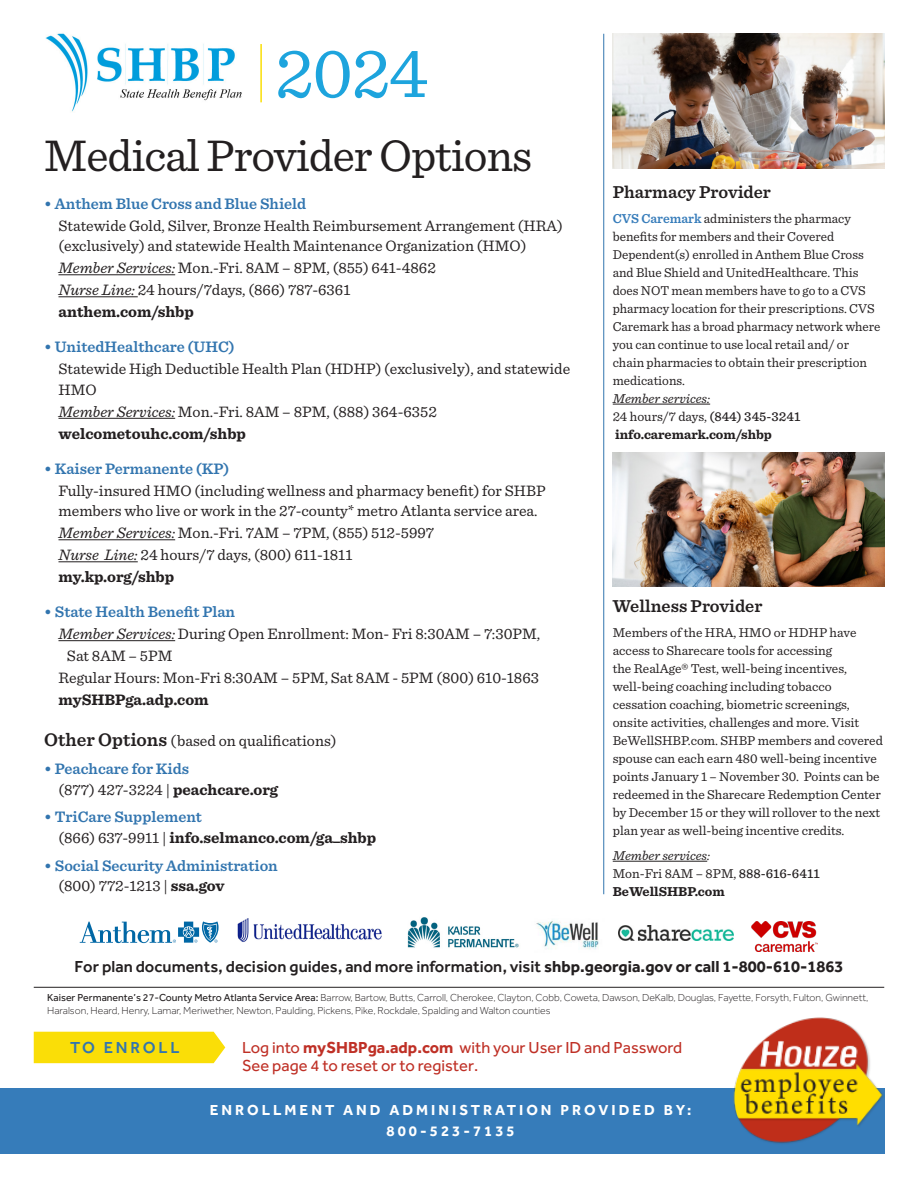
<style>
.page{position:relative;width:918px;height:1188px;background:#fff}
.page>*{position:absolute;margin:0;border:0;box-sizing:border-box;transform-origin:0 0}
.t1{font:72px "Sentinel";color:#1da4dd}
.t2{font:46.5px "Sentinel";letter-spacing:-.02em;color:#231f20}
.t3{font:600 18px "Sentinel";color:#231f20}
.t4{font:500 16.5px "Effra";color:#231f20}
.t5{font:16.5px "Effra";color:#bf3026}
.t6{font:500 16.5px "Effra";letter-spacing:.17em;color:#3275af}
.t7{font:15.9px/20.5px "Sentinel";color:#231f20}
.t8{font:600 15.9px "Sentinel";color:#3275af}
.t9{font:700 15.9px "Sentinel";color:#231f20}
.t10{font:700 15px "Effra";letter-spacing:.2em;color:#fff}
.t11{font:13.5px/18px "Sentinel";color:#231f20}
.t12{font:700 13.5px "Sentinel";color:#231f20}
.t13{font:italic 13.5px "Sentinel";color:#231f20}
.t14{font:300 10.5px/13.5px "Effra";color:#231f20}
.s1{font-style:italic}
.s2{font-weight:600;font-size:19.05px}
.s3{font-weight:700}
.s4{font-weight:400}
.s5{font-weight:600;color:#367cba}
.s6{font-weight:500}
</style>
<div class="page">
<img style="left:613px;top:34px;width:271px;height:134px">
<img style="left:613px;top:452px;width:271px;height:135px">
<hr style="left:59px;top:274px;width:116px;height:1px;background:#231f20">
<hr style="left:59px;top:296px;width:79px;height:1px;background:#231f20">
<hr style="left:59px;top:418px;width:116px;height:1px;background:#231f20">
<hr style="left:59px;top:539px;width:116px;height:1px;background:#231f20">
<hr style="left:59px;top:561px;width:79px;height:1px;background:#231f20">
<hr style="left:59px;top:640px;width:116px;height:1px;background:#231f20">
<hr style="left:34px;top:987px;width:850px;height:1px;background:#231f20">
<img style="left:237px;top:918px;width:145px;height:24px">
<img style="left:752px;top:922px;width:65px;height:30px">
<img style="left:407px;top:917px;width:112px;height:31px">
<svg style="left:80px;top:921px;width:139px;height:22px"></svg>
<img style="left:536px;top:920px;width:63px;height:30px">
<img style="left:619px;top:925px;width:115px;height:16px">
<img style="left:45px;top:33px;width:197px;height:79px">
<div style="left:34px;top:1032px;width:191px;height:31px;background:#fade07"></div>
<hr style="left:613px;top:404px;width:97px;height:1px;background:#231f20">
<hr style="left:613px;top:861px;width:94px;height:1px;background:#231f20">
<hr style="left:603px;top:34px;width:1px;height:860px;background:#3275af">
<hr style="left:260px;top:44px;width:2px;height:58px;background:#fade07">
<div style="left:0;top:1089px;width:884px;height:65px;background:#367cba"></div>
<img style="left:731px;top:1017px;width:153px;height:127px">
<p class="t1" style="left:275px;top:19px;width:155px">2024</p>
<p class="t2" style="left:44px;top:120px;width:490px">Medical Provider Options</p>
<p class="t8" style="left:44px;top:191px;width:264px">• Anthem Blue Cross and Blue Shield</p>
<p class="t7" style="left:59px;top:214px;width:506px">Statewide Gold, Silver, Bronze Health Reimbursement Arrangement (HRA) (exclusively) and statewide Health Maintenance Organization (HMO)</p>
<p class="t7" style="left:59px;top:257px;width:379px"><span class="s1">Member Services:</span> Mon.-Fri. 8AM – 8PM, (855) 641-4862</p>
<p class="t7" style="left:59px;top:279px;width:293px"><span class="s1">Nurse Line:</span> 24 hours/7days, (866) 787-6361</p>
<p class="t9" style="left:59px;top:299px;width:137px">anthem.com/shbp</p>
<p class="t8" style="left:44px;top:334px;width:192px">• UnitedHealthcare (UHC)</p>
<p class="t7" style="left:59px;top:358px;width:513px">Statewide High Deductible Health Plan (HDHP) (exclusively), and statewide<br>HMO</p>
<p class="t7" style="left:59px;top:400px;width:380px"><span class="s1">Member Services:</span> Mon.-Fri. 8AM – 8PM, (888) 364-6352</p>
<p class="t9" style="left:59px;top:421px;width:189px">welcometouhc.com/shbp</p>
<p class="t8" style="left:44px;top:456px;width:187px">• Kaiser Permanente (KP)</p>
<p class="t7" style="left:59px;top:479px;width:489px">Fully-insured HMO (including wellness and pharmacy benefit) for SHBP members who live or work in the 27-county* metro Atlanta service area.</p>
<p class="t7" style="left:59px;top:522px;width:377px"><span class="s1">Member Services:</span> Mon.-Fri. 7AM – 7PM, (855) 512-5997</p>
<p class="t7" style="left:59px;top:544px;width:295px"><span class="s1">Nurse Line:</span> 24 hours/7 days, (800) 611-1811</p>
<p class="t9" style="left:59px;top:564px;width:117px">my.kp.org/shbp</p>
<p class="t8" style="left:44px;top:599px;width:192px">• State Health Benefit Plan</p>
<p class="t7" style="left:59px;top:623px;width:483px"><span class="s1">Member Services:</span> During Open Enrollment: Mon- Fri 8:30AM – 7:30PM,</p>
<p class="t7" style="left:67px;top:645px;width:107px">Sat 8AM – 5PM</p>
<p class="t7" style="left:59px;top:667px;width:482px">Regular Hours: Mon-Fri 8:30AM – 5PM, Sat 8AM - 5PM (800) 610-1863</p>
<p class="t9" style="left:59px;top:687px;width:152px">mySHBPga.adp.com</p>
<p class="t7" style="left:44px;top:730px;width:294px"><span class="s2">Other Options</span> (based on qualifications)</p>
<p class="t8" style="left:44px;top:756px;width:146px">• Peachcare for Kids</p>
<p class="t7" style="left:59px;top:778px;width:221px">(877) 427-3224 | <span class="s3">peachcare.org</span></p>
<p class="t8" style="left:44px;top:805px;width:159px">• TriCare Supplement</p>
<p class="t9" style="left:59px;top:825px;width:319px"><span class="s4">(866) 637-9911 |</span> info.selmanco.com/ga_shbp</p>
<p class="t8" style="left:44px;top:853px;width:235px">• Social Security Administration</p>
<p class="t7" style="left:59px;top:875px;width:168px">(800) 772-1213 | <span class="s3">ssa.gov</span></p>
<p class="t3" style="left:613px;top:178px;width:160px">Pharmacy Provider</p>
<p class="t11" style="left:613px;top:208px;width:269px"><span class="s5">CVS Caremark</span> administers the pharmacy benefits for members and their Covered Dependent(s) enrolled in Anthem Blue Cross and Blue Shield and UnitedHealthcare. This does NOT mean members have to go to a CVS pharmacy location for their prescriptions. CVS Caremark has a broad pharmacy network where you can continue to use local retail and/ or chain pharmacies to obtain their prescription medications.</p>
<p class="t13" style="left:613px;top:388px;width:99px">Member services:</p>
<p class="t11" style="left:613px;top:406px;width:189px">24 hours/7 days, <span class="s6">(844) 345-3241</span></p>
<p class="t12" style="left:615px;top:424px;width:158px">info.caremark.com/shbp</p>
<p class="t3" style="left:613px;top:592px;width:151px">Wellness Provider</p>
<p class="t11" style="left:613px;top:623px;width:272px">Members of the HRA, HMO or HDHP have access to Sharecare tools for accessing<br>the RealAge® Test, well-being incentives, well-being coaching including tobacco cessation coaching, biometric screenings, onsite activities, challenges and more. Visit BeWellSHBP.com. SHBP members and covered spouse can each earn 480 well-being incentive points January 1 – November 30. Points can be redeemed in the Sharecare Redemption Center by December 15 or they will rollover to the next plan year as well-being incentive credits.</p>
<p class="t13" style="left:613px;top:845px;width:99px">Member services:</p>
<p class="t11" style="left:613px;top:863px;width:209px">Mon-Fri 8AM – 8PM, <span class="s6">888-616-6411</span></p>
<p class="t12" style="left:613px;top:881px;width:114px">BeWellSHBP.com</p>
<p class="t4" style="left:74px;top:957px;width:771px">For plan documents, decision guides, and more information, visit <span class="s3">shbp.georgia.gov or call 1-800-610-1863</span></p>
<p class="t14" style="left:47px;top:991px;width:823px"><span class="s4">Kaiser Permanente’s 27-County Metro Atlanta Service Area:</span> Barrow, Bartow, Butts, Carroll, Cherokee, Clayton, Cobb, Coweta, Dawson, DeKalb, Douglas, Fayette, Forsyth, Fulton, Gwinnett,<br>Haralson, Heard, Henry, Lamar, Meriwether, Newton, Paulding, Pickens, Pike, Rockdale, Spalding and Walton counties</p>
<p class="t6" style="left:70px;top:1037px;width:111px">TO ENROLL</p>
<p class="t5" style="left:242px;top:1038px;width:442px">Log into <span class="s3">mySHBPga.adp.com</span> with your User ID and Password</p>
<p class="t5" style="left:242px;top:1056px;width:238px">See page 4 to reset or to register.</p>
<p class="t10" style="left:210px;top:1101px;width:483px">ENROLLMENT AND ADMINISTRATION PROVIDED BY:</p>
<p class="t10" style="left:387px;top:1122px;width:130px">800-523-7135</p>
</div>
